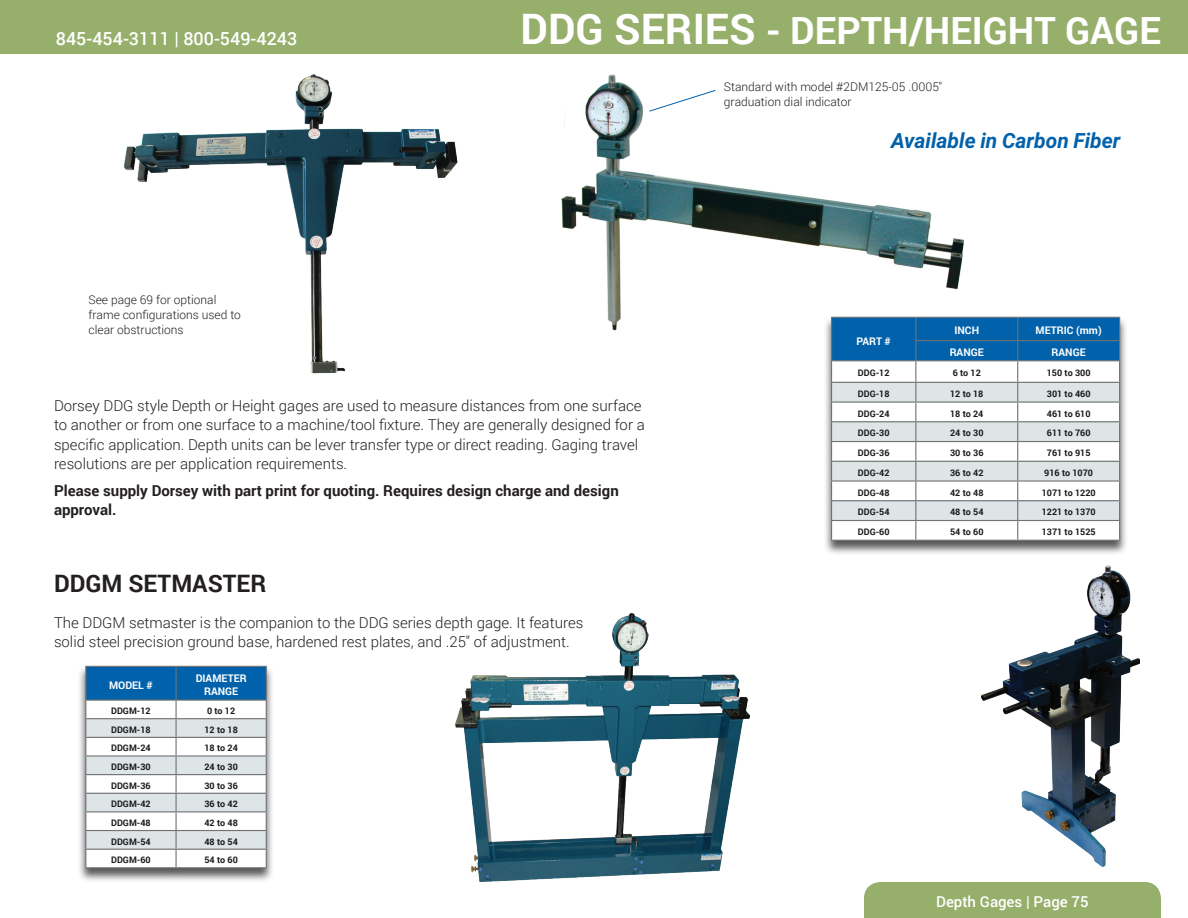
<style>
.page{position:relative;width:1188px;height:918px;background:#fff}
.page>*{position:absolute;margin:0;border:0;box-sizing:border-box;transform-origin:0 0}
.t1{font:700 37.5px "Roboto";color:#fff}
.t2{font:700 24px "Roboto";color:#231f20}
.t3{font:italic 700 21px "Roboto";color:#0161aa}
.t4{font:500 18px "Roboto";color:#fff}
.t5{font:300 15px/19.5px "Roboto";color:#231f20}
.t6{font:700 15px/19.5px "Roboto";color:#231f20}
.t7{font:500 15px "Roboto";color:#fff}
.t8{font:300 12px/15px "Roboto";color:#231f20}
.t9{font:700 10.5px/13.5px "Roboto";color:#fff;text-align:center}
.t10{font:700 9px "Roboto";color:#191a19}
.s1{font-size:42px}
</style>
<div class="page">
<div style="left:864px;top:882px;width:297px;height:36px;background:#96af6b"></div>
<div style="left:0;top:0;width:1188px;height:54px;background:#96af6b"></div>
<img style="left:123px;top:74px;width:335px;height:300px">
<img style="left:562px;top:75px;width:401px;height:255px">
<svg style="left:648px;top:89px;width:68px;height:23px"></svg>
<img style="left:982px;top:566px;width:158px;height:301px">
<div style="left:823px;top:316px;width:305px;height:239px;background:#231f20;opacity:.75"></div>
<svg style="left:831px;top:317px;width:289px;height:223px"></svg>
<hr style="left:831px;top:540px;width:85px;height:1px;background:#707274">
<hr style="left:916px;top:540px;width:102px;height:1px;background:#707274">
<hr style="left:1018px;top:540px;width:102px;height:1px;background:#707274">
<div style="left:78px;top:665px;width:197px;height:218px;background:#231f20;opacity:.75"></div>
<svg style="left:85px;top:666px;width:182px;height:201px"></svg>
<hr style="left:85px;top:867px;width:91px;height:1px;background:#707274">
<hr style="left:176px;top:867px;width:91px;height:1px;background:#707274">
<img style="left:455px;top:614px;width:294px;height:268px">
<p class="t4" style="left:56px;top:26px;width:243px">845-454-3111 | 800-549-4243</p>
<p class="t8" style="left:89px;top:291px;width:154px">See page 69 for optional frame configurations used to clear obstructions</p>
<h1 class="t1" style="left:521px;top:4px;width:642px"><span class="s1">DDG SERIES</span> - DEPTH/HEIGHT GAGE</h1>
<p class="t8" style="left:724px;top:78px;width:220px">Standard with model #2DM125-05 .0005" graduation dial indicator</p>
<h3 class="t3" style="left:891px;top:126px;width:231px">Available in Carbon Fiber</h3>
<p class="t9" style="left:857px;top:334px;width:36px">PART #</p>
<p class="t9" style="left:954px;top:324px;width:26px">INCH</p>
<p class="t9" style="left:1036px;top:324px;width:68px">METRIC (mm)</p>
<p class="t9" style="left:950px;top:345px;width:36px">RANGE</p>
<p class="t9" style="left:1052px;top:345px;width:36px">RANGE</p>
<p class="t5" style="left:54px;top:395px;width:592px">Dorsey DDG style Depth or Height gages are used to measure distances from one surface to another or from one surface to a machine/tool fixture. They are generally designed for a specific application. Depth units can be lever transfer type or direct reading. Gaging travel resolutions are per application requirements.</p>
<p class="t6" style="left:54px;top:480px;width:566px">Please supply Dorsey with part print for quoting. Requires design charge and design approval.</p>
<h2 class="t2" style="left:54px;top:567px;width:214px">DDGM SETMASTER</h2>
<p class="t5" style="left:54px;top:612px;width:531px">The DDGM setmaster is the companion to the DDG series depth gage. It features solid steel precision ground base, hardened rest plates, and .25" of adjustment.</p>
<p class="t9" style="left:109px;top:678px;width:45px">MODEL #</p>
<p class="t9" style="left:196px;top:671px;width:52px">DIAMETER<br>RANGE</p>
<p class="t10" style="left:111px;top:705px;width:41px">DDGM-12</p>
<p class="t10" style="left:207px;top:705px;width:30px">0 to 12</p>
<p class="t10" style="left:111px;top:723px;width:41px">DDGM-18</p>
<p class="t10" style="left:204px;top:723px;width:35px">12 to 18</p>
<p class="t10" style="left:111px;top:742px;width:41px">DDGM-24</p>
<p class="t10" style="left:204px;top:742px;width:35px">18 to 24</p>
<p class="t10" style="left:111px;top:760px;width:41px">DDGM-30</p>
<p class="t10" style="left:204px;top:760px;width:35px">24 to 30</p>
<p class="t10" style="left:111px;top:779px;width:41px">DDGM-36</p>
<p class="t10" style="left:204px;top:779px;width:35px">30 to 36</p>
<p class="t10" style="left:111px;top:798px;width:41px">DDGM-42</p>
<p class="t10" style="left:204px;top:798px;width:35px">36 to 42</p>
<p class="t10" style="left:111px;top:816px;width:41px">DDGM-48</p>
<p class="t10" style="left:204px;top:816px;width:35px">42 to 48</p>
<p class="t10" style="left:111px;top:835px;width:41px">DDGM-54</p>
<p class="t10" style="left:204px;top:835px;width:35px">48 to 54</p>
<p class="t10" style="left:111px;top:854px;width:41px">DDGM-60</p>
<p class="t10" style="left:204px;top:854px;width:35px">54 to 60</p>
<p class="t10" style="left:858px;top:367px;width:33px">DDG-12</p>
<p class="t10" style="left:953px;top:367px;width:30px">6 to 12</p>
<p class="t10" style="left:1047px;top:367px;width:45px">150 to 300</p>
<p class="t10" style="left:858px;top:387px;width:33px">DDG-18</p>
<p class="t10" style="left:950px;top:387px;width:35px">12 to 18</p>
<p class="t10" style="left:1047px;top:387px;width:45px">301 to 460</p>
<p class="t10" style="left:858px;top:407px;width:33px">DDG-24</p>
<p class="t10" style="left:950px;top:407px;width:35px">18 to 24</p>
<p class="t10" style="left:1047px;top:407px;width:45px">461 to 610</p>
<p class="t10" style="left:858px;top:427px;width:33px">DDG-30</p>
<p class="t10" style="left:950px;top:427px;width:35px">24 to 30</p>
<p class="t10" style="left:1047px;top:427px;width:45px">611 to 760</p>
<p class="t10" style="left:858px;top:447px;width:33px">DDG-36</p>
<p class="t10" style="left:950px;top:447px;width:35px">30 to 36</p>
<p class="t10" style="left:1047px;top:447px;width:45px">761 to 915</p>
<p class="t10" style="left:858px;top:466px;width:33px">DDG-42</p>
<p class="t10" style="left:950px;top:466px;width:35px">36 to 42</p>
<p class="t10" style="left:1044px;top:466px;width:50px">916 to 1070</p>
<p class="t10" style="left:858px;top:486px;width:33px">DDG-48</p>
<p class="t10" style="left:950px;top:486px;width:35px">42 to 48</p>
<p class="t10" style="left:1042px;top:486px;width:56px">1071 to 1220</p>
<p class="t10" style="left:858px;top:506px;width:33px">DDG-54</p>
<p class="t10" style="left:950px;top:506px;width:35px">48 to 54</p>
<p class="t10" style="left:1042px;top:506px;width:56px">1221 to 1370</p>
<p class="t10" style="left:858px;top:526px;width:33px">DDG-60</p>
<p class="t10" style="left:950px;top:526px;width:35px">54 to 60</p>
<p class="t10" style="left:1042px;top:526px;width:56px">1371 to 1525</p>
<p class="t7" style="left:936px;top:891px;width:154px">Depth Gages | Page 75</p>
</div>
